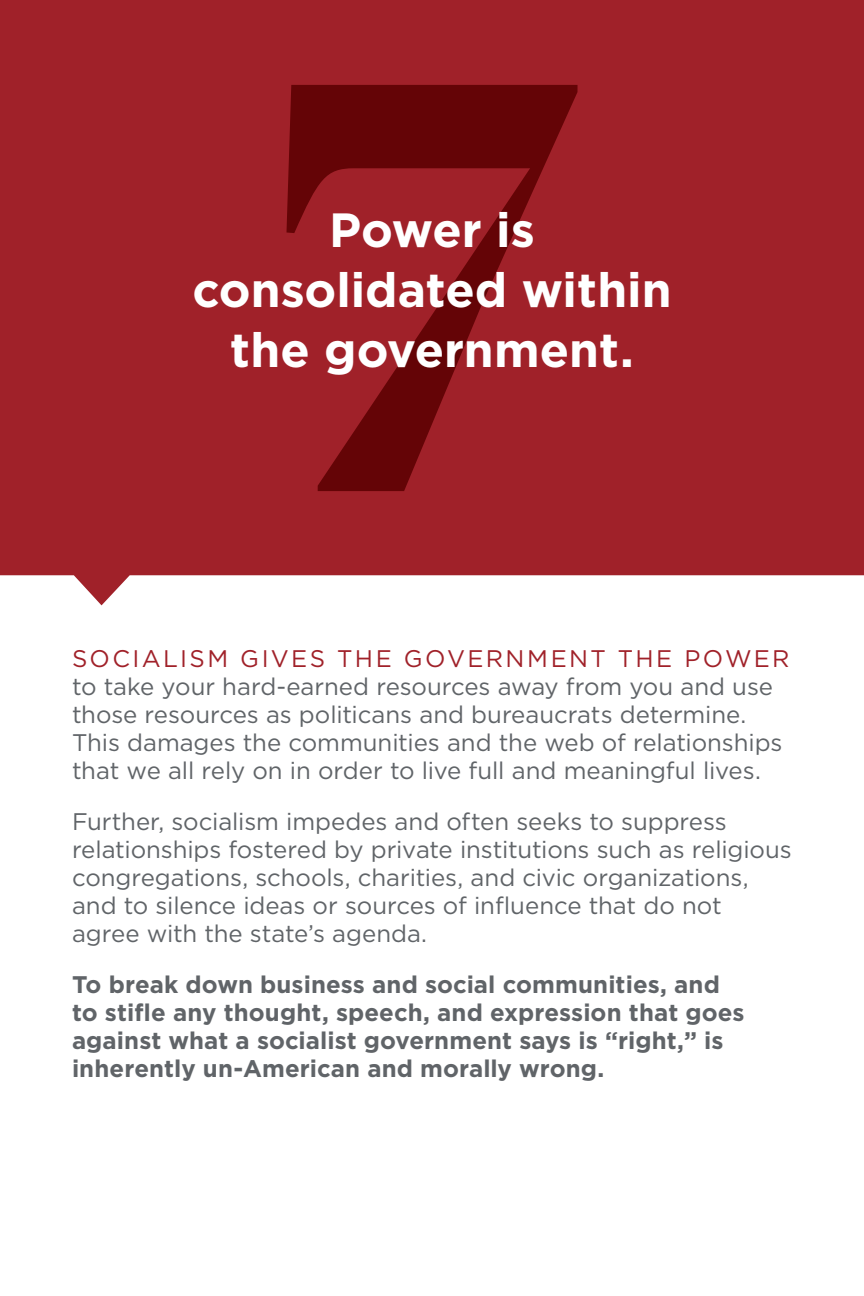
<style>
.page{position:relative;width:864px;height:1296px;background:#fff}
.page>*{position:absolute;margin:0;border:0;box-sizing:border-box;transform-origin:0 0}
._9_Points{font:700 48px/60px "Gotham";color:#fff;text-align:center}
.Body_Intro{font:24px/28px "Gotham";color:#606468}
.Body_Copy{font:24px/28px "Gotham";letter-spacing:-.005em;color:#606468}
.Body_Copy-2{font:700 24px/28px "Gotham";letter-spacing:.005em;color:#606468}
.s1{color:#a02129}
</style>
<div class="page">
<div style="left:0;top:0;width:864px;height:605px;background:#a02129"></div>
<svg style="left:286px;top:85px;width:292px;height:406px;background:#8b171d"></svg>
<p class="_9_Points" style="left:192px;top:200px;width:481px">Power is consolidated within the government.</p>
<p class="Body_Intro" style="left:72px;top:644px;width:719px"><span class="s1">SOCIALISM GIVES THE GOVERNMENT THE POWER </span>to take your hard-earned resources away from you and use those resources as politicans and bureaucrats determine.<br>This damages the communities and the web of relationships that we all rely on in order to live full and meaningful lives.</p>
<p class="Body_Copy" style="left:72px;top:807px;width:721px">Further, socialism impedes and often seeks to suppress relationships fostered by private institutions such as religious congregations, schools, charities, and civic organizations, and to silence ideas or sources of influence that do not agree with the state’s agenda.</p>
<p class="Body_Copy-2" style="left:72px;top:970px;width:674px">To break down business and social communities, and to stifle any thought, speech, and expression that goes against what a socialist government says is “right,” is inherently un-American and morally wrong.</p>
</div>
